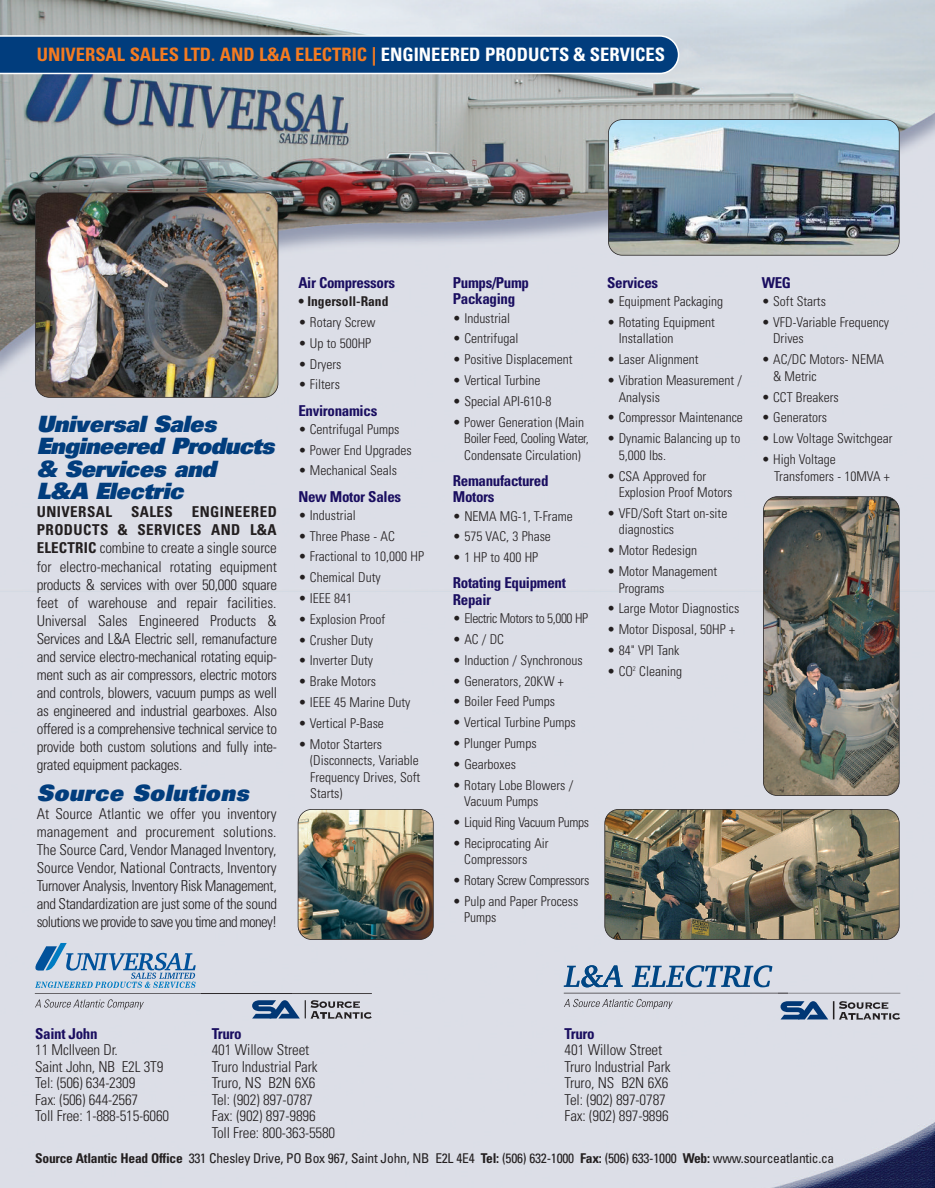
<style>
.page{position:relative;width:935px;height:1188px;background:#fff}
.page>*{position:absolute;margin:0;border:0;box-sizing:border-box;transform-origin:0 0}
.t1{font:italic 900 22.5px/22.5px "Univers";letter-spacing:-.015em;color:#013d7d}
.t2{font:italic 900 22.5px "Univers";letter-spacing:.02em;color:#013d7d}
.t3{font:700 condensed 18.45px "Univers";color:#f47b21}
.t4{font:300 condensed 15px/18px "Univers";letter-spacing:-.015em;color:#231f20}
.t5{font:700 condensed 15px/16.5px "Univers";letter-spacing:-.02em;color:#1a0e60}
.t6{font:700 condensed 15px "Univers";letter-spacing:.03em;color:#231f20}
.t7{font:300 condensed 13.5px/16.5px "Univers";color:#231f20}
.t8{font:condensed 13.5px "Univers";letter-spacing:-.02em;color:#231f20}
.t9{font:300 condensed 13.5px "Univers";letter-spacing:-.02em;color:#231f20}
.t10{font:300 condensed 13.5px "Univers";letter-spacing:-.03em;color:#231f20}
.t11{font:700 condensed 13.5px "Univers";color:#231f20}
.s1{color:#fff}
.s2{font-weight:700}
</style>
<div class="page">
<img style="left:0;top:0;width:935px;height:1188px">
<h2 class="t3" style="left:37px;top:48px;width:629px">UNIVERSAL SALES LTD. AND L&amp;A ELECTRIC | <span class="s1">ENGINEERED PRODUCTS &amp; SERVICES</span></h2>
<h1 class="t1" style="left:37px;top:415px;width:239px">Universal Sales<br>Engineered Products &amp; Services and<br>L&amp;A Electric</h1>
<p class="t6" style="left:37px;top:507px;width:77px">UNIVERSAL</p>
<p class="t6" style="left:131px;top:507px;width:43px">SALES</p>
<p class="t4" style="left:37px;top:504px;width:242px;text-align:justify;text-indent:155px"><span class="s2">ENGINEERED PRODUCTS &amp; SERVICES AND L&amp;A ELECTRIC</span> combine to create a single source for electro-mechanical rotating equipment products &amp; services with over 50,000 square feet of warehouse and repair facilities.<br>Universal Sales Engineered Products &amp; Services and L&amp;A Electric sell, remanufacture and service electro-mechanical rotating equip&shy;ment such as air compressors, electric motors and controls, blowers, vacuum pumps as well as engineered and industrial gearboxes. Also offered is a comprehensive technical service to provide both custom solutions and fully inte&shy;grated equipment packages.</p>
<h1 class="t2" style="left:37px;top:784px;width:213px">Source Solutions</h1>
<p class="t4" style="left:37px;top:806px;width:242px;text-align:justify">At Source Atlantic we offer you inventory management and procurement solutions.<br>The Source Card, Vendor Managed Inventory, Source Vendor, National Contracts, Inventory Turnover Analysis, Inventory Risk Management, and Standardization are just some of the sound solutions we provide to save you time and money!</p>
<p class="t5" style="left:298px;top:276px;width:98px">Air Compressors</p>
<p class="t11" style="left:298px;top:296px;width:91px">• Ingersoll-Rand</p>
<p class="t7" style="left:298px;top:315px;width:79px">• Rotary Screw</p>
<p class="t7" style="left:298px;top:336px;width:74px">• Up to 500HP</p>
<p class="t7" style="left:298px;top:357px;width:44px">• Dryers</p>
<p class="t7" style="left:298px;top:377px;width:43px">• Filters</p>
<p class="t5" style="left:298px;top:403px;width:80px">Environamics</p>
<p class="t7" style="left:298px;top:422px;width:102px">• Centrifugal Pumps</p>
<p class="t7" style="left:298px;top:443px;width:115px">• Power End Upgrades</p>
<p class="t7" style="left:298px;top:463px;width:100px">• Mechanical Seals</p>
<p class="t5" style="left:298px;top:489px;width:104px">New Motor Sales</p>
<p class="t7" style="left:298px;top:508px;width:59px">• Industrial</p>
<p class="t7" style="left:298px;top:529px;width:98px">• Three Phase - AC</p>
<p class="t7" style="left:298px;top:549px;width:127px">• Fractional to 10,000 HP</p>
<p class="t7" style="left:298px;top:570px;width:84px">• Chemical Duty</p>
<p class="t7" style="left:298px;top:591px;width:55px">• IEEE 841</p>
<p class="t7" style="left:298px;top:612px;width:88px">• Explosion Proof</p>
<p class="t7" style="left:298px;top:633px;width:76px">• Crusher Duty</p>
<p class="t7" style="left:298px;top:654px;width:76px">• Inverter Duty</p>
<p class="t7" style="left:298px;top:674px;width:79px">• Brake Motors</p>
<p class="t7" style="left:298px;top:695px;width:114px">• IEEE 45 Marine Duty</p>
<p class="t7" style="left:298px;top:716px;width:87px">• Vertical P-Base</p>
<p class="t7" style="left:310px;top:737px;width:112px;text-indent:-12px">• Motor Starters (Disconnects, Variable<br>Frequency Drives, Soft<br>Starts)</p>
<p class="t5" style="left:453px;top:276px;width:78px">Pumps/Pump<br>Packaging</p>
<p class="t7" style="left:453px;top:311px;width:59px">• Industrial</p>
<p class="t7" style="left:453px;top:331px;width:67px">• Centrifugal</p>
<p class="t7" style="left:453px;top:352px;width:121px">• Positive Displacement</p>
<p class="t7" style="left:453px;top:373px;width:89px">• Vertical Turbine</p>
<p class="t7" style="left:453px;top:394px;width:100px">• Special API-610-8</p>
<p class="t7" style="left:464px;top:415px;width:126px;text-indent:-11px">• Power Generation (Main<br>Boiler Feed, Cooling Water,<br>Condensate Circulation)</p>
<p class="t5" style="left:453px;top:473px;width:97px">Remanufactured<br>Motors</p>
<p class="t7" style="left:453px;top:509px;width:121px">• NEMA MG-1, T-Frame</p>
<p class="t7" style="left:453px;top:529px;width:100px">• 575 VAC, 3 Phase</p>
<p class="t7" style="left:453px;top:550px;width:87px">• 1 HP to 400 HP</p>
<p class="t5" style="left:453px;top:576px;width:115px">Rotating Equipment<br>Repair</p>
<p class="t10" style="left:453px;top:613px;width:137px">• Electric Motors to 5,000 HP</p>
<p class="t7" style="left:453px;top:632px;width:53px">• AC / DC</p>
<p class="t7" style="left:453px;top:653px;width:131px">• Induction / Synchronous</p>
<p class="t7" style="left:453px;top:674px;width:113px">• Generators, 20KW +</p>
<p class="t7" style="left:453px;top:694px;width:104px">• Boiler Feed Pumps</p>
<p class="t7" style="left:453px;top:715px;width:124px">• Vertical Turbine Pumps</p>
<p class="t7" style="left:453px;top:736px;width:85px">• Plunger Pumps</p>
<p class="t7" style="left:453px;top:757px;width:65px">• Gearboxes</p>
<p class="t7" style="left:464px;top:778px;width:110px;text-indent:-11px">• Rotary Lobe Blowers /<br>Vacuum Pumps</p>
<p class="t9" style="left:453px;top:817px;width:138px">• Liquid Ring Vacuum Pumps</p>
<p class="t7" style="left:464px;top:836px;width:86px;text-indent:-11px">• Reciprocating Air<br>Compressors</p>
<p class="t9" style="left:453px;top:875px;width:138px">• Rotary Screw Compressors</p>
<p class="t7" style="left:464px;top:894px;width:116px;text-indent:-11px">• Pulp and Paper Process<br>Pumps</p>
<p class="t5" style="left:607px;top:276px;width:53px">Services</p>
<p class="t7" style="left:607px;top:294px;width:117px">• Equipment Packaging</p>
<p class="t7" style="left:618px;top:315px;width:98px;text-indent:-11px">• Rotating Equipment<br>Installation</p>
<p class="t7" style="left:607px;top:352px;width:93px">• Laser Alignment</p>
<p class="t7" style="left:618px;top:373px;width:125px;text-indent:-11px">• Vibration Measurement /<br>Analysis</p>
<p class="t7" style="left:607px;top:410px;width:137px">• Compressor Maintenance</p>
<p class="t7" style="left:618px;top:431px;width:123px;text-indent:-11px">• Dynamic Balancing up to<br>5,000 lbs.</p>
<p class="t7" style="left:618px;top:469px;width:115px;text-indent:-11px">• CSA Approved for<br>Explosion Proof Motors</p>
<p class="t7" style="left:618px;top:506px;width:110px;text-indent:-11px">• VFD/Soft Start on-site diagnostics</p>
<p class="t7" style="left:607px;top:543px;width:91px">• Motor Redesign</p>
<p class="t7" style="left:618px;top:564px;width:100px;text-indent:-11px">• Motor Management<br>Programs</p>
<p class="t7" style="left:607px;top:601px;width:133px">• Large Motor Diagnostics</p>
<p class="t7" style="left:607px;top:622px;width:129px">• Motor Disposal, 50HP +</p>
<p class="t7" style="left:607px;top:643px;width:74px">• 84" VPI Tank</p>
<p class="t7" style="left:607px;top:664px;width:76px">• CO<sup>2</sup> Cleaning</p>
<p class="t5" style="left:761px;top:276px;width:31px">WEG</p>
<p class="t7" style="left:761px;top:294px;width:66px">• Soft Starts</p>
<p class="t7" style="left:773px;top:315px;width:118px;text-indent:-11px">• VFD-Variable Frequency<br>Drives</p>
<p class="t7" style="left:773px;top:352px;width:112px;text-indent:-11px">• AC/DC Motors- NEMA &amp; Metric</p>
<p class="t7" style="left:761px;top:390px;width:79px">• CCT Breakers</p>
<p class="t7" style="left:761px;top:410px;width:67px">• Generators</p>
<p class="t7" style="left:761px;top:431px;width:132px">• Low Voltage Switchgear</p>
<p class="t7" style="left:774px;top:452px;width:117px;text-indent:-13px">• High Voltage<br>Transfomers - 10MVA +</p>
<p class="t5" style="left:35px;top:1026px;width:64px">Saint John</p>
<p class="t4" style="left:35px;top:1043px;width:135px;line-height:16.5px">11 McIlveen Dr.<br>Saint John, NB E2L 3T9<br>Tel: (506) 634-2309<br>Fax: (506) 644-2567<br>Toll Free: 1-888-515-6060</p>
<p class="t5" style="left:212px;top:1026px;width:32px">Truro</p>
<p class="t4" style="left:212px;top:1043px;width:125px;line-height:16.5px">401 Willow Street<br>Truro Industrial Park<br>Truro, NS B2N 6X6<br>Tel: (902) 897-0787<br>Fax: (902) 897-9896<br>Toll Free: 800-363-5580</p>
<p class="t5" style="left:564px;top:1026px;width:32px">Truro</p>
<p class="t4" style="left:564px;top:1043px;width:107px;line-height:16.5px">401 Willow Street<br>Truro Industrial Park<br>Truro, NS B2N 6X6<br>Tel: (902) 897-0787<br>Fax: (902) 897-9896</p>
<p class="t8" style="left:35px;top:1153px;width:800px"><span class="s2">Source Atlantic Head Office</span> 331 Chesley Drive, PO Box 967, Saint John, NB E2L 4E4 <span class="s2">Tel:</span> (506) 632-1000 <span class="s2">Fax:</span> (506) 633-1000 <span class="s2">Web:</span> www.sourceatlantic.ca</p>
</div>
